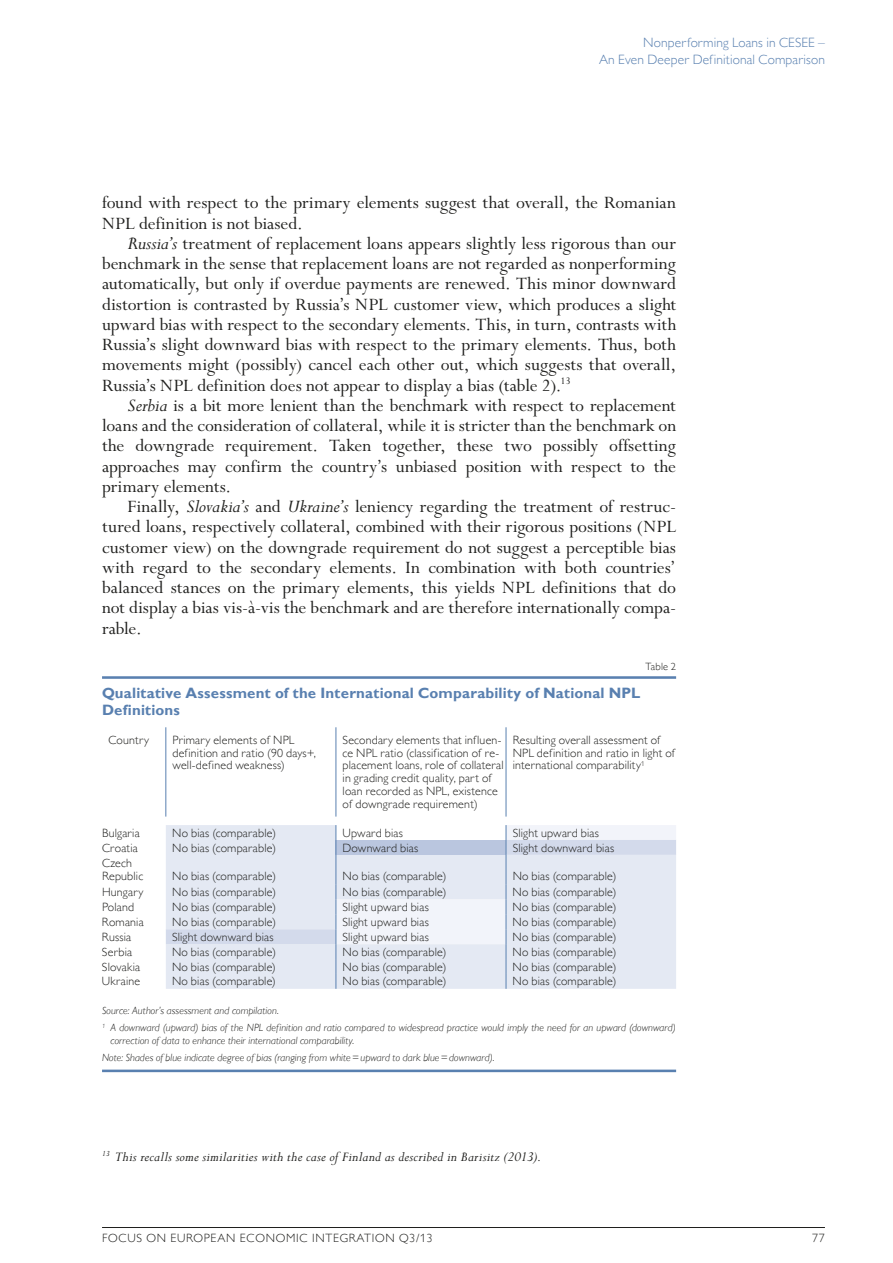
<style>
.page{position:relative;width:893px;height:1263px;background:#fff}
.page>*{position:absolute;margin:0;border:0;box-sizing:border-box;transform-origin:0 0}
.t1{font:19.5px/20.2px "Perpetua Std";color:#20201e;text-align:justify}
.t2{font:italic 15px "Perpetua Std";letter-spacing:.015em;color:#20201e}
.t3{font:700 15px/17px "Gill Sans MT Pro";letter-spacing:.01em;color:#5980b0}
.t4{font:300 13.5px/16.5px "Gill Sans MT Pro";letter-spacing:.01em;color:#5980b0;text-align:right}
.t5{font:300 12px/12.8px "Gill Sans MT Pro";letter-spacing:.015em;color:#20201e}
.t6{font:300 12px "Gill Sans MT Pro";letter-spacing:.06em;color:#20201e}
.t7{font:italic 300 10.5px/17px "Gill Sans MT Pro";letter-spacing:.01em;color:#20201e}
.t8{font:300 10.5px "Gill Sans MT Pro";letter-spacing:.02em;color:#20201e}
.s1{font-style:italic;font-size:20.25px}
</style>
<div class="page">
<hr style="left:102px;top:1227px;width:723px;height:1px;background:#20201e">
<div style="left:166px;top:825px;width:170px;height:164px;background:#e4e9f3"></div>
<svg style="left:166px;top:840px;width:170px;height:104px;background:#e1e6f1"></svg>
<hr style="left:166px;top:727px;width:1px;height:89px;background:#5980b0">
<hr style="left:336px;top:727px;width:1px;height:89px;background:#5980b0">
<hr style="left:506px;top:727px;width:1px;height:89px;background:#5980b0">
<svg style="left:336px;top:825px;width:340px;height:164px"></svg>
<hr style="left:102px;top:676px;width:574px;height:3px;background:#5980b0">
<hr style="left:102px;top:1069px;width:574px;height:3px;background:#5980b0">
<p class="t4" style="left:599px;top:34px;width:227px">Nonperforming Loans in CESEE –<br>An Even Deeper Definitional Comparison</p>
<p class="t1" style="left:102px;top:193px;width:576px">found with respect to the primary elements suggest that overall, the Romanian<br>NPL definition is not biased.</p>
<p class="t1" style="left:102px;top:234px;width:576px;text-indent:26px"><span class="s1">Russia’s</span> treatment of replacement loans appears slightly less rigorous than our benchmark in the sense that replacement loans are not regarded as nonperforming automatically, but only if overdue payments are renewed. This minor downward distortion is contrasted by Russia’s NPL customer view, which produces a slight upward bias with respect to the secondary elements. This, in turn, contrasts with Russia’s slight downward bias with respect to the primary elements. Thus, both movements might (possibly) cancel each other out, which suggests that overall, Russia’s NPL definition does not appear to display a bias (table 2).<sup>13</sup></p>
<p class="t1" style="left:102px;top:396px;width:576px;text-indent:26px"><span class="s1">Serbia</span> is a bit more lenient than the benchmark with respect to replacement loans and the consideration of collateral, while it is stricter than the benchmark on the downgrade requirement. Taken together, these two possibly offsetting approaches may confirm the country’s unbiased position with respect to the primary elements.</p>
<p class="t1" style="left:102px;top:497px;width:576px;text-indent:26px">Finally, <span class="s1">Slovakia’s</span> and <span class="s1">Ukraine’s</span> leniency regarding the treatment of restruc&shy;tured loans, respectively collateral, combined with their rigorous positions (NPL customer view) on the downgrade requirement do not suggest a perceptible bias with regard to the secondary elements. In combination with both countries’ balanced stances on the primary elements, this yields NPL definitions that do not display a bias vis-à-vis the benchmark and are therefore internationally compa&shy;rable.</p>
<p class="t8" style="left:645px;top:660px;width:32px">Table 2</p>
<p class="t3" style="left:102px;top:684px;width:540px">Qualitative Assessment of the International Comparability of National NPL<br>Definitions</p>
<p class="t5" style="left:108px;top:733px;width:42px">Country</p>
<p class="t5" style="left:173px;top:733px;width:145px">Primary elements of NPL definition and ratio (90 days+, well-defined weakness)</p>
<p class="t5" style="left:343px;top:733px;width:163px">Secondary elements that influen&shy;ce NPL ratio (classification of re&shy;placement loans, role of collateral in grading credit quality, part of loan recorded as NPL, existence of downgrade requirement)</p>
<p class="t5" style="left:513px;top:733px;width:164px">Resulting overall assessment of<br>NPL definition and ratio in light of international comparability<sup>1</sup></p>
<p class="t5" style="left:102px;top:826px;width:39px">Bulgaria</p>
<p class="t5" style="left:172px;top:826px;width:105px">No bias (comparable)</p>
<p class="t5" style="left:343px;top:826px;width:62px">Upward bias</p>
<p class="t5" style="left:513px;top:826px;width:88px">Slight upward bias</p>
<p class="t5" style="left:102px;top:841px;width:37px">Croatia</p>
<p class="t5" style="left:172px;top:841px;width:105px">No bias (comparable)</p>
<p class="t5" style="left:343px;top:841px;width:77px">Downward bias</p>
<p class="t5" style="left:513px;top:841px;width:103px">Slight downward bias</p>
<p class="t5" style="left:102px;top:857px;width:43px">Czech<br>Republic</p>
<p class="t5" style="left:172px;top:870px;width:105px">No bias (comparable)</p>
<p class="t5" style="left:343px;top:870px;width:105px">No bias (comparable)</p>
<p class="t5" style="left:513px;top:870px;width:105px">No bias (comparable)</p>
<p class="t5" style="left:102px;top:885px;width:43px">Hungary</p>
<p class="t5" style="left:172px;top:885px;width:105px">No bias (comparable)</p>
<p class="t5" style="left:343px;top:885px;width:105px">No bias (comparable)</p>
<p class="t5" style="left:513px;top:885px;width:105px">No bias (comparable)</p>
<p class="t5" style="left:102px;top:900px;width:34px">Poland</p>
<p class="t5" style="left:172px;top:900px;width:105px">No bias (comparable)</p>
<p class="t5" style="left:343px;top:900px;width:88px">Slight upward bias</p>
<p class="t5" style="left:513px;top:900px;width:105px">No bias (comparable)</p>
<p class="t5" style="left:102px;top:915px;width:43px">Romania</p>
<p class="t5" style="left:172px;top:915px;width:105px">No bias (comparable)</p>
<p class="t5" style="left:343px;top:915px;width:88px">Slight upward bias</p>
<p class="t5" style="left:513px;top:915px;width:105px">No bias (comparable)</p>
<p class="t5" style="left:102px;top:930px;width:31px">Russia</p>
<p class="t5" style="left:172px;top:930px;width:103px">Slight downward bias</p>
<p class="t5" style="left:343px;top:930px;width:88px">Slight upward bias</p>
<p class="t5" style="left:513px;top:930px;width:105px">No bias (comparable)</p>
<p class="t5" style="left:102px;top:945px;width:32px">Serbia</p>
<p class="t5" style="left:172px;top:945px;width:105px">No bias (comparable)</p>
<p class="t5" style="left:342px;top:945px;width:105px">No bias (comparable)</p>
<p class="t5" style="left:513px;top:945px;width:105px">No bias (comparable)</p>
<p class="t5" style="left:102px;top:960px;width:40px">Slovakia</p>
<p class="t5" style="left:172px;top:960px;width:105px">No bias (comparable)</p>
<p class="t5" style="left:342px;top:960px;width:105px">No bias (comparable)</p>
<p class="t5" style="left:513px;top:960px;width:105px">No bias (comparable)</p>
<p class="t5" style="left:102px;top:975px;width:40px">Ukraine</p>
<p class="t5" style="left:172px;top:975px;width:105px">No bias (comparable)</p>
<p class="t5" style="left:342px;top:975px;width:105px">No bias (comparable)</p>
<p class="t5" style="left:513px;top:975px;width:105px">No bias (comparable)</p>
<p class="t7" style="left:102px;top:1002px;width:575px">Source: Author’s assessment and compilation.<br><sup>1</sup> A downward (upward) bias of the NPL definition and ratio compared to widespread practice would imply the need for an upward (downward)</p>
<p class="t7" style="left:102px;top:1032px;width:394px;text-indent:9px">correction of data to enhance their international comparability.<br>Note: Shades of blue indicate degree of bias (ranging from white = upward to dark blue = downward).</p>
<p class="t2" style="left:102px;top:1149px;width:441px"><sup>13</sup> This recalls some similarities with the case of Finland as described in Barisitz (2013).</p>
<p class="t6" style="left:102px;top:1231px;width:332px">FOCUS ON EUROPEAN ECONOMIC INTEGRATION Q3/13</p>
<p class="t5" style="left:812px;top:1232px;width:14px">77</p>
</div>
